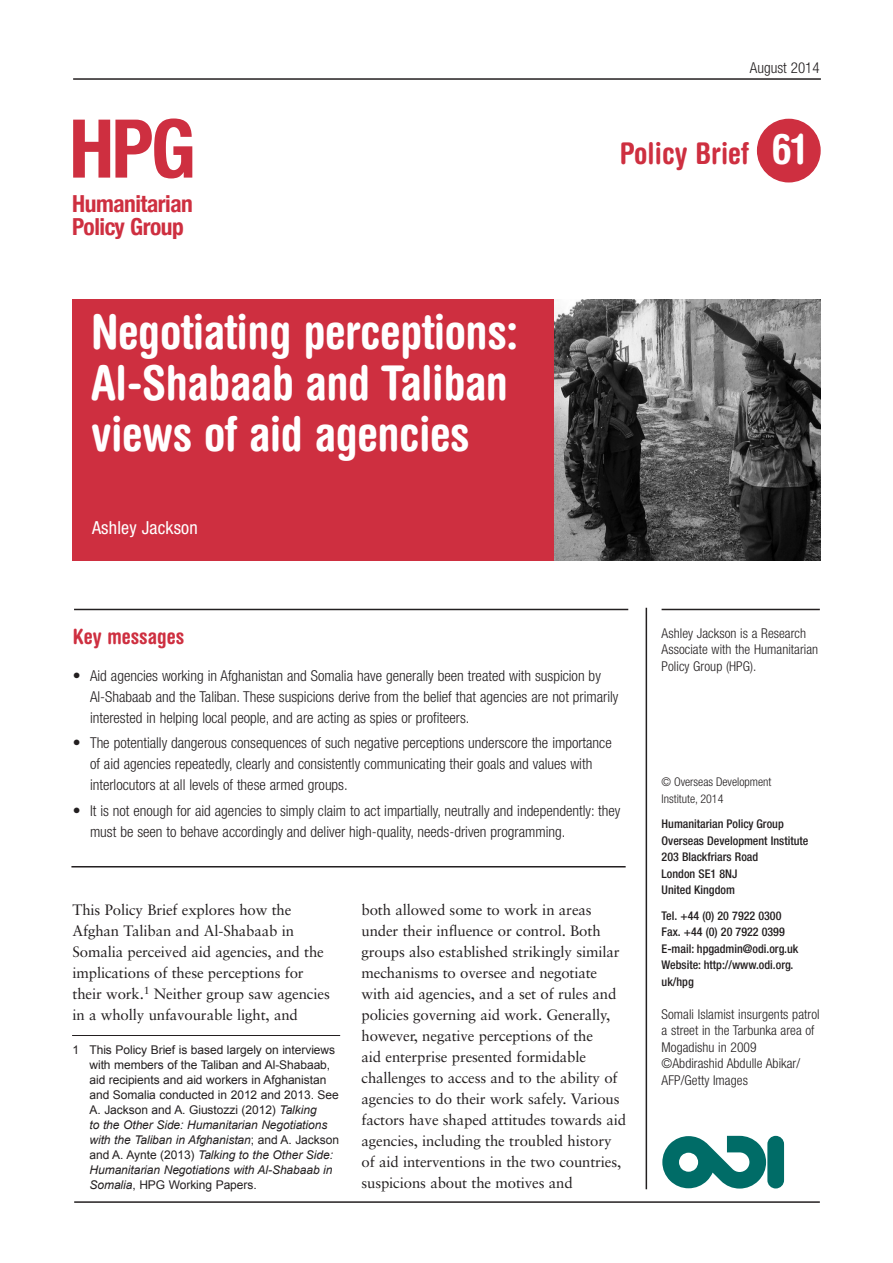
<style>
.page{position:relative;width:893px;height:1263px;background:#fff}
.page>*{position:absolute;margin:0;border:0;box-sizing:border-box;transform-origin:0 0}
.C_head{font:700 condensed 81.15px "Helvetica Neue";color:#ce2f40}
.bold_title{font:700 condensed 48px/51px "Helvetica Rounded";letter-spacing:-.01em;color:#fff}
.t1{font:700 condensed 30px "Helvetica Rounded";color:#ce2f40}
.C_head-2{font:700 condensed 23.4px "Helvetica Neue";letter-spacing:-.02em;color:#ce2f40}
.box_head{font:700 condensed 21px "Helvetica Rounded";color:#ce2f40}
.auth{font:condensed 18px "Helvetica Neue";letter-spacing:.01em;color:#fff}
.Body{font:15px/21px "Sabon";letter-spacing:-.01em;color:#231f20}
.Box_list{font:300 condensed 15px/21px "Helvetica Neue";color:#231f20}
.body_txt{font:300 condensed 13.5px/16.5px "Helvetica Neue";letter-spacing:.005em;color:#231f20}
.sidebar{font:300 condensed 13.5px/16.5px "Helvetica Neue";letter-spacing:.005em;color:#231f20}
.footnote_text{font:12px/15px "Arial";letter-spacing:-.005em;color:#231f20}
.body_txt-2{font:500 condensed 12px/16.5px "Helvetica Neue";color:#231f20}
.t2{font:300 condensed 12px/16.5px "Helvetica Neue";color:#231f20}
.s1{font-size:42px;color:#fff}
.s2{font-size:15.75px}
.s3{font-style:italic}
</style>
<div class="page">
<hr style="left:73px;top:78px;width:748px;height:2px;background:#231f20">
<hr style="left:74px;top:609px;width:554px;height:1px;background:#231f20">
<div style="left:758px;top:119px;width:62px;height:63px;background:#ce2f40;border-radius:50%"></div>
<div style="left:757px;top:119px;width:64px;height:63px;border:2px solid #ce2f40;border-radius:50%"></div>
<hr style="left:74px;top:1201px;width:746px;height:2px;background:#231f20">
<hr style="left:646px;top:608px;width:1px;height:581px;background:#231f20">
<svg style="left:662px;top:1136px;width:104px;height:52px"></svg>
<div style="left:767px;top:1136px;width:17px;height:52px;background:#006c67;border-radius:8px"></div>
<div style="left:72px;top:300px;width:520px;height:261px;background:#ce2f40"></div>
<hr style="left:71px;top:866px;width:555px;height:1px;background:#231f20">
<img style="left:554px;top:299px;width:267px;height:262px">
<hr style="left:662px;top:609px;width:158px;height:1px;background:#231f20">
<hr style="left:72px;top:1035px;width:268px;height:1px;background:#231f20">
<p class="C_head" style="left:69px;top:100px;width:128px">HPG</p>
<p class="C_head-2" style="left:72px;top:189px;width:122px">Humanitarian</p>
<p class="C_head-2" style="left:72px;top:213px;width:113px">Policy Group</p>
<p class="bold_title" style="left:91px;top:306px;width:428px">Negotiating perceptions:<br>Al-Shabaab and Taliban views of aid agencies</p>
<p class="auth" style="left:92px;top:517px;width:107px">Ashley Jackson</p>
<p class="Box_list" style="left:750px;top:57px;width:71px">August 2014</p>
<p class="t1" style="left:620px;top:135px;width:187px">Policy Brief <span class="s1">61</span></p>
<p class="box_head" style="left:73px;top:623px;width:113px">Key messages</p>
<p class="Box_list" style="left:90px;top:665px;width:530px;text-indent:-17px"><span class="s2">•</span> Aid agencies working in Afghanistan and Somalia have generally been treated with suspicion by<br>Al-Shabaab and the Taliban. These suspicions derive from the belief that agencies are not primarily interested in helping local people, and are acting as spies or profiteers.</p>
<p class="Box_list" style="left:90px;top:732px;width:523px;text-indent:-17px"><span class="s2">•</span> The potentially dangerous consequences of such negative perceptions underscore the importance of aid agencies repeatedly, clearly and consistently communicating their goals and values with interlocutors at all levels of these armed groups.</p>
<p class="Box_list" style="left:90px;top:800px;width:532px;text-indent:-17px"><span class="s2">•</span> It is not enough for aid agencies to simply claim to act impartially, neutrally and independently: they must be seen to behave accordingly and deliver high-quality, needs-driven programming.</p>
<p class="Body" style="left:72px;top:899px;width:259px">This Policy Brief explores how the Afghan Taliban and Al-Shabaab in Somalia perceived aid agencies, and the implications of these perceptions for their work.<sup>1</sup> Neither group saw agencies in a wholly unfavourable light, and</p>
<p class="Body" style="left:362px;top:899px;width:266px">both allowed some to work in areas under their influence or control. Both groups also established strikingly similar mechanisms to oversee and negotiate with aid agencies, and a set of rules and policies governing aid work. Generally, however, negative perceptions of the<br>aid enterprise presented formidable challenges to access and to the ability of agencies to do their work safely. Various factors have shaped attitudes towards aid agencies, including the troubled history of aid interventions in the two countries, suspicions about the motives and</p>
<p class="footnote_text" style="left:90px;top:1042px;width:251px;text-indent:-17px">1 This Policy Brief is based largely on interviews with members of the Taliban and Al-Shabaab, aid recipients and aid workers in Afghanistan and Somalia conducted in 2012 and 2013. See A. Jackson and A. Giustozzi (2012) <span class="s3">Talking<br>to the Other Side: Humanitarian Negotiations with the Taliban in Afghanistan</span>; and A. Jackson and A. Aynte (2013) <span class="s3">Talking to the Other Side:<br>Humanitarian Negotiations with Al-Shabaab in Somalia</span>, HPG Working Papers.</p>
<p class="sidebar" style="left:662px;top:624px;width:158px">Ashley Jackson is a Research<br>Associate with the Humanitarian<br>Policy Group (HPG).</p>
<p class="t2" style="left:662px;top:773px;width:111px">© Overseas Development<br>Institute, 2014</p>
<p class="body_txt-2" style="left:662px;top:815px;width:124px">Humanitarian Policy Group</p>
<p class="body_txt-2" style="left:662px;top:832px;width:148px">Overseas Development Institute</p>
<p class="body_txt-2" style="left:662px;top:848px;width:98px">203 Blackfriars Road</p>
<p class="body_txt-2" style="left:662px;top:865px;width:77px">London SE1 8NJ</p>
<p class="body_txt-2" style="left:662px;top:881px;width:75px">United Kingdom</p>
<p class="body_txt-2" style="left:662px;top:907px;width:121px">Tel. +44 (0) 20 7922 0300</p>
<p class="body_txt-2" style="left:662px;top:923px;width:125px">Fax. +44 (0) 20 7922 0399</p>
<p class="body_txt-2" style="left:662px;top:940px;width:138px">E-mail: hpgadmin@odi.org.uk</p>
<p class="body_txt-2" style="left:662px;top:956px;width:133px">Website: http://www.odi.org. uk/hpg</p>
<p class="body_txt" style="left:662px;top:1005px;width:160px">Somali Islamist insurgents patrol a street in the Tarbunka area of<br>Mogadishu in 2009</p>
<p class="body_txt" style="left:662px;top:1055px;width:140px">©Abdirashid Abdulle Abikar/<br>AFP/Getty Images</p>
</div>
